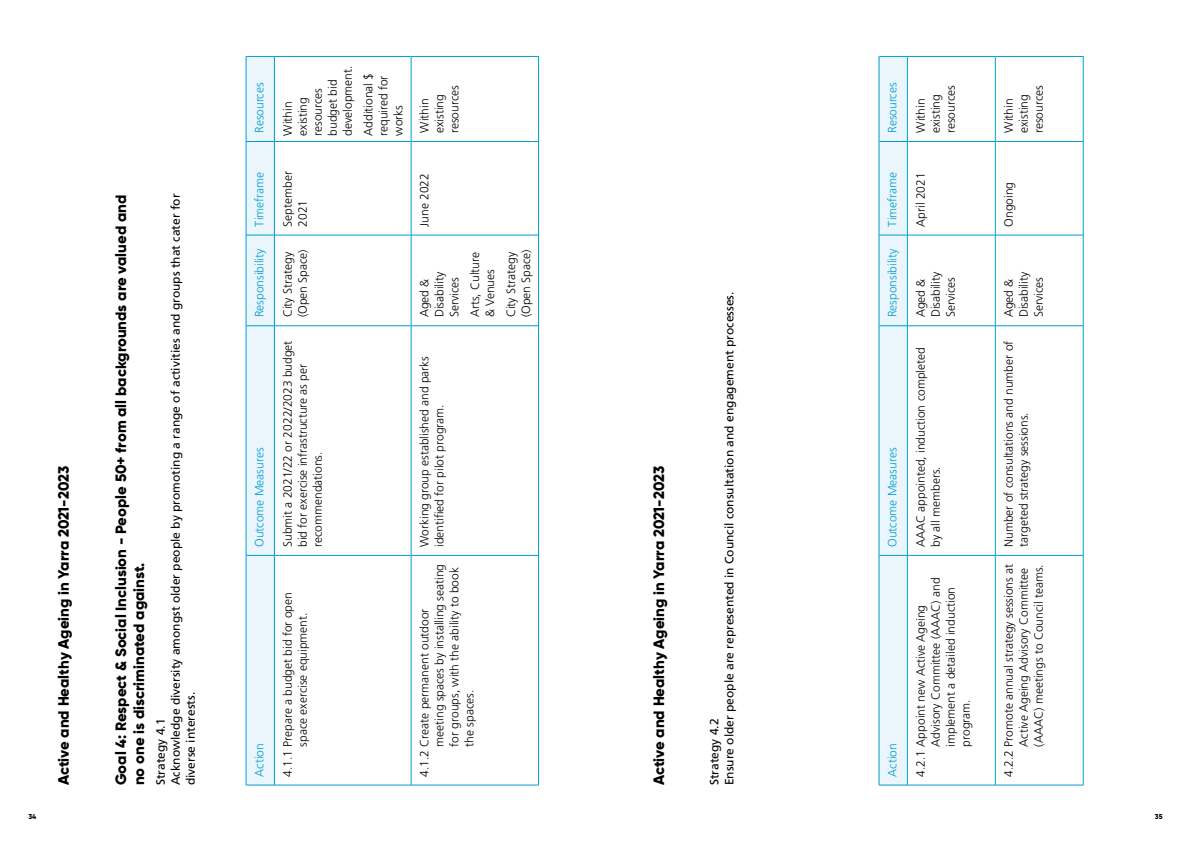
<style>
.page{position:relative;width:1191px;height:842px;background:#fff}
.page>*{position:absolute;margin:0;border:0;box-sizing:border-box;transform-origin:0 0}
.t1{font:800 15px/18px "Gilroy";color:#000}
.t2{font:300 12px/15px "Frutiger LT Std";color:#000}
.t3{font:12px/15px "Frutiger LT Std";color:#000}
.t4{font:300 12px "Frutiger LT Std";color:#009dd3}
.t5{font:800 7px "Gilroy";color:#000}
</style>
<div class="page">
<hr style="left:907px;top:785px;width:88px;height:1px;background:#009dd3">
<hr style="left:907px;top:555px;width:88px;height:1px;background:#009dd3">
<hr style="left:907px;top:325px;width:88px;height:1px;background:#009dd3">
<hr style="left:907px;top:235px;width:88px;height:1px;background:#009dd3">
<hr style="left:907px;top:141px;width:88px;height:1px;background:#009dd3">
<hr style="left:907px;top:56px;width:88px;height:1px;background:#009dd3">
<hr style="left:995px;top:555px;width:1px;height:230px;background:#009dd3">
<hr style="left:995px;top:785px;width:88px;height:1px;background:#009dd3">
<hr style="left:995px;top:326px;width:1px;height:229px;background:#009dd3">
<hr style="left:995px;top:555px;width:88px;height:1px;background:#009dd3">
<hr style="left:995px;top:235px;width:1px;height:91px;background:#009dd3">
<hr style="left:995px;top:325px;width:88px;height:1px;background:#009dd3">
<hr style="left:995px;top:141px;width:1px;height:94px;background:#009dd3">
<hr style="left:995px;top:235px;width:88px;height:1px;background:#009dd3">
<hr style="left:995px;top:56px;width:1px;height:85px;background:#009dd3">
<hr style="left:995px;top:141px;width:88px;height:1px;background:#009dd3">
<hr style="left:995px;top:56px;width:88px;height:1px;background:#009dd3">
<hr style="left:1083px;top:555px;width:1px;height:230px;background:#009dd3">
<hr style="left:1083px;top:326px;width:1px;height:229px;background:#009dd3">
<hr style="left:1083px;top:235px;width:1px;height:91px;background:#009dd3">
<hr style="left:1083px;top:141px;width:1px;height:94px;background:#009dd3">
<hr style="left:1083px;top:56px;width:1px;height:85px;background:#009dd3">
<hr style="left:878px;top:555px;width:1px;height:230px;background:#009dd3">
<hr style="left:878px;top:326px;width:1px;height:229px;background:#009dd3">
<hr style="left:878px;top:235px;width:1px;height:91px;background:#009dd3">
<hr style="left:878px;top:141px;width:1px;height:94px;background:#009dd3">
<hr style="left:878px;top:56px;width:1px;height:85px;background:#009dd3">
<svg style="left:879px;top:56px;width:28px;height:730px;background:#e2f3fa"></svg>
<hr style="left:907px;top:555px;width:1px;height:230px;background:#009dd3">
<hr style="left:907px;top:326px;width:1px;height:229px;background:#009dd3">
<hr style="left:907px;top:235px;width:1px;height:91px;background:#009dd3">
<hr style="left:907px;top:141px;width:1px;height:94px;background:#009dd3">
<hr style="left:907px;top:56px;width:1px;height:85px;background:#009dd3">
<hr style="left:275px;top:785px;width:136px;height:1px;background:#009dd3">
<hr style="left:275px;top:555px;width:136px;height:1px;background:#009dd3">
<hr style="left:275px;top:325px;width:136px;height:1px;background:#009dd3">
<hr style="left:275px;top:235px;width:136px;height:1px;background:#009dd3">
<hr style="left:275px;top:141px;width:136px;height:1px;background:#009dd3">
<hr style="left:275px;top:56px;width:136px;height:1px;background:#009dd3">
<hr style="left:411px;top:555px;width:1px;height:230px;background:#009dd3">
<hr style="left:411px;top:785px;width:127px;height:1px;background:#009dd3">
<hr style="left:411px;top:326px;width:1px;height:229px;background:#009dd3">
<hr style="left:411px;top:555px;width:127px;height:1px;background:#009dd3">
<hr style="left:411px;top:235px;width:1px;height:91px;background:#009dd3">
<hr style="left:411px;top:325px;width:127px;height:1px;background:#009dd3">
<hr style="left:411px;top:141px;width:1px;height:94px;background:#009dd3">
<hr style="left:411px;top:235px;width:127px;height:1px;background:#009dd3">
<hr style="left:411px;top:56px;width:1px;height:85px;background:#009dd3">
<hr style="left:411px;top:141px;width:127px;height:1px;background:#009dd3">
<hr style="left:411px;top:56px;width:127px;height:1px;background:#009dd3">
<hr style="left:538px;top:555px;width:1px;height:230px;background:#009dd3">
<hr style="left:538px;top:326px;width:1px;height:229px;background:#009dd3">
<hr style="left:538px;top:235px;width:1px;height:91px;background:#009dd3">
<hr style="left:538px;top:141px;width:1px;height:94px;background:#009dd3">
<hr style="left:538px;top:56px;width:1px;height:85px;background:#009dd3">
<svg style="left:246px;top:56px;width:28px;height:730px;background:#e2f3fa"></svg>
<hr style="left:274px;top:555px;width:1px;height:230px;background:#009dd3">
<hr style="left:274px;top:326px;width:1px;height:229px;background:#009dd3">
<hr style="left:274px;top:235px;width:1px;height:91px;background:#009dd3">
<hr style="left:274px;top:141px;width:1px;height:94px;background:#009dd3">
<hr style="left:274px;top:56px;width:1px;height:85px;background:#009dd3">
<p class="t4" style="left:253px;top:133px;width:52px;rotate:-90deg">Resources</p>
<p class="t2" style="left:280px;top:136px;width:72px;rotate:-90deg">Within existing resources budget bid development.</p>
<p class="t2" style="left:361px;top:136px;width:64px;rotate:-90deg">Additional $ required for works</p>
<p class="t2" style="left:417px;top:133px;width:49px;rotate:-90deg">Within existing resources</p>
<p class="t2" style="left:280px;top:227px;width:57px;rotate:-90deg">September<br>2021</p>
<p class="t4" style="left:253px;top:227px;width:56px;rotate:-90deg">Timeframe</p>
<p class="t2" style="left:417px;top:227px;width:55px;rotate:-90deg">June 2022</p>
<p class="t1" style="left:112px;top:785px;width:592px;rotate:-90deg">Goal 4: Respect &amp; Social Inclusion - People 50+ from all backgrounds are valued and no one is discriminated against.</p>
<p class="t3" style="left:153px;top:785px;width:593px;rotate:-90deg">Strategy 4.1<br>Acknowledge diversity amongst older people by promoting a range of activities and groups that cater for diverse interests.</p>
<p class="t4" style="left:253px;top:317px;width:70px;rotate:-90deg">Responsibility</p>
<p class="t2" style="left:280px;top:317px;width:70px;rotate:-90deg">City Strategy (Open Space)</p>
<p class="t2" style="left:468px;top:317px;width:67px;rotate:-90deg">Arts, Culture &amp; Venues</p>
<p class="t2" style="left:503px;top:317px;width:70px;rotate:-90deg">City Strategy (Open Space)</p>
<p class="t2" style="left:417px;top:317px;width:47px;rotate:-90deg">Aged &amp;<br>Disability<br>Services</p>
<p class="t2" style="left:280px;top:547px;width:208px;rotate:-90deg">Submit a 2021/22 or 2022/2023 budget bid for exercise infrastructure as per recommendations.</p>
<p class="t2" style="left:417px;top:547px;width:192px;rotate:-90deg">Working group established and parks identified for pilot program.</p>
<p class="t4" style="left:253px;top:547px;width:101px;rotate:-90deg">Outcome Measures</p>
<p class="t1" style="left:54px;top:785px;width:321px;rotate:-90deg">Active and Healthy Ageing in Yarra 2021-2023</p>
<p class="t1" style="left:650px;top:785px;width:321px;rotate:-90deg">Active and Healthy Ageing in Yarra 2021-2023</p>
<p class="t2" style="left:417px;top:746px;width:184px;text-indent:-30px;rotate:-90deg">4.1.2 Create permanent outdoor meeting spaces by installing seating for groups, with the ability to book the spaces.</p>
<p class="t2" style="left:280px;top:746px;width:156px;text-indent:-30px;rotate:-90deg">4.1.1 Prepare a budget bid for open space exercise equipment.</p>
<p class="t4" style="left:253px;top:776px;width:35px;rotate:-90deg">Action</p>
<p class="t3" style="left:707px;top:785px;width:495px;rotate:-90deg">Strategy 4.2<br>Ensure older people are represented in Council consultation and engagement processes.</p>
<p class="t4" style="left:885px;top:133px;width:52px;rotate:-90deg">Resources</p>
<p class="t4" style="left:885px;top:227px;width:56px;rotate:-90deg">Timeframe</p>
<p class="t4" style="left:885px;top:317px;width:70px;rotate:-90deg">Responsibility</p>
<p class="t4" style="left:885px;top:547px;width:101px;rotate:-90deg">Outcome Measures</p>
<p class="t4" style="left:885px;top:776px;width:35px;rotate:-90deg">Action</p>
<p class="t2" style="left:913px;top:133px;width:49px;rotate:-90deg">Within existing resources</p>
<p class="t2" style="left:913px;top:227px;width:56px;rotate:-90deg">April 2021</p>
<p class="t2" style="left:913px;top:317px;width:47px;rotate:-90deg">Aged &amp;<br>Disability<br>Services</p>
<p class="t2" style="left:913px;top:547px;width:201px;rotate:-90deg">AAAC appointed, induction completed by all members.</p>
<p class="t2" style="left:913px;top:746px;width:170px;text-indent:-30px;rotate:-90deg">4.2.1 Appoint new Active Ageing<br>Advisory Committee (AAAC) and implement a detailed induction program.</p>
<p class="t2" style="left:1001px;top:133px;width:49px;rotate:-90deg">Within existing resources</p>
<p class="t2" style="left:1001px;top:227px;width:46px;rotate:-90deg">Ongoing</p>
<p class="t2" style="left:1001px;top:317px;width:47px;rotate:-90deg">Aged &amp;<br>Disability<br>Services</p>
<p class="t2" style="left:1001px;top:547px;width:208px;rotate:-90deg">Number of consultations and number of targeted strategy sessions.</p>
<p class="t2" style="left:1001px;top:746px;width:184px;text-indent:-30px;rotate:-90deg">4.2.2 Promote annual strategy sessions at<br>Active Ageing Advisory Committee (AAAC) meetings to Council teams.</p>
<p class="t5" style="left:28px;top:812px;width:9px">34</p>
<p class="t5" style="left:1155px;top:812px;width:9px">35</p>
</div>
